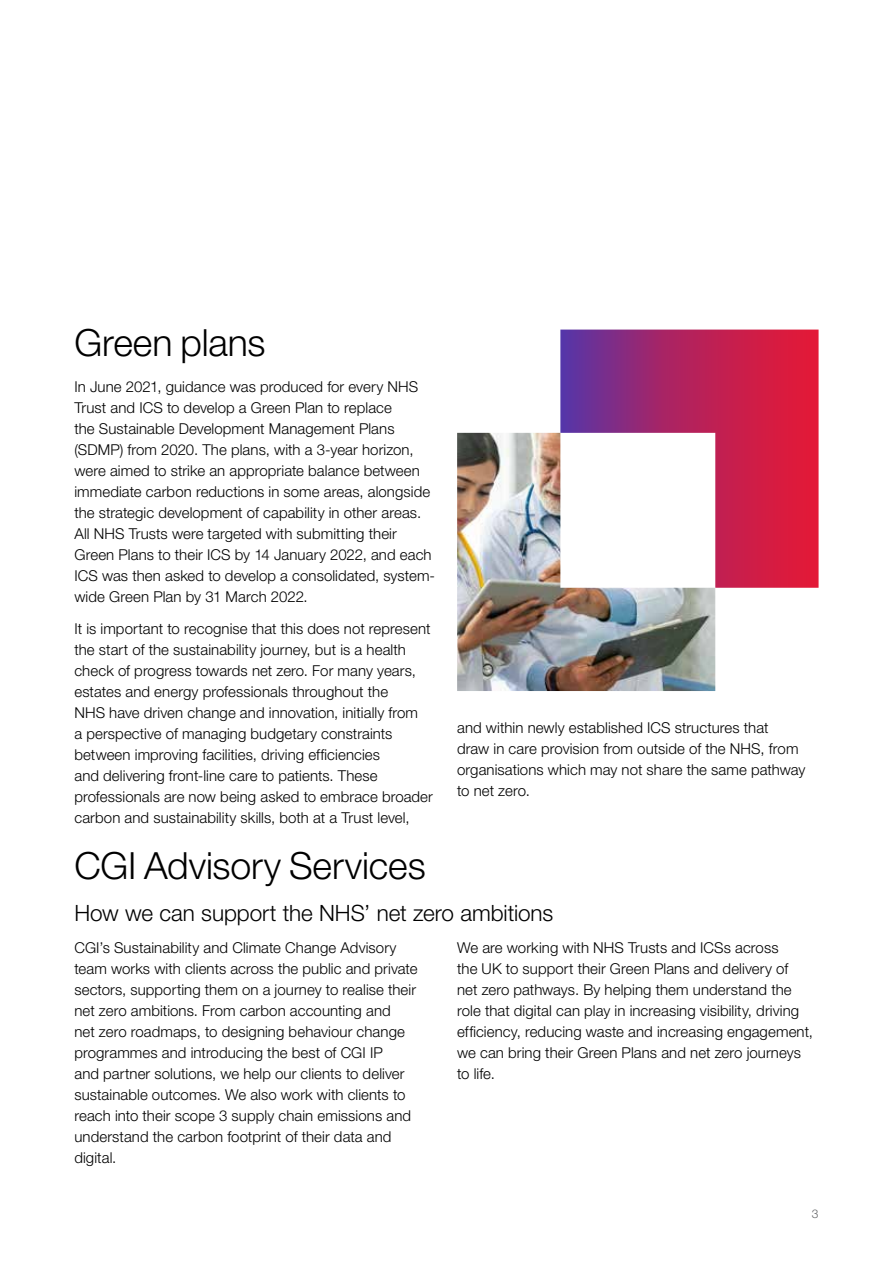
<style>
.page{position:relative;width:893px;height:1263px;background:#fff}
.page>*{position:absolute;margin:0;border:0;box-sizing:border-box;transform-origin:0 0}
.t1{font:300 37.5px "Helvetica Neue LT Pro";letter-spacing:-.005em;color:#000}
.t2{font:300 22.5px "Helvetica Neue LT Pro";letter-spacing:-.005em;color:#000}
.t3{font:300 15px/21px "Helvetica Neue LT Pro";letter-spacing:.005em;color:#000}
.t4{font:300 12px "Helvetica Neue LT Pro";color:#636466}
</style>
<div class="page">
<svg style="left:560px;top:330px;width:259px;height:258px;background:#ba2258"></svg>
<img style="left:457px;top:433px;width:258px;height:258px">
<h1 class="t1" style="left:74px;top:320px;width:193px">Green plans</h1>
<p class="t3" style="left:74px;top:376px;width:362px">In June 2021, guidance was produced for every NHS Trust and ICS to develop a Green Plan to replace<br>the Sustainable Development Management Plans (SDMP) from 2020. The plans, with a 3-year horizon, were aimed to strike an appropriate balance between immediate carbon reductions in some areas, alongside the strategic development of capability in other areas.<br>All NHS Trusts were targeted with submitting their Green Plans to their ICS by 14 January 2022, and each ICS was then asked to develop a consolidated, system&shy;wide Green Plan by 31 March 2022.</p>
<p class="t3" style="left:74px;top:618px;width:360px">It is important to recognise that this does not represent the start of the sustainability journey, but is a health check of progress towards net zero. For many years, estates and energy professionals throughout the<br>NHS have driven change and innovation, initially from<br>a perspective of managing budgetary constraints between improving facilities, driving efficiencies<br>and delivering front-line care to patients. These professionals are now being asked to embrace broader carbon and sustainability skills, both at a Trust level,</p>
<h1 class="t1" style="left:74px;top:843px;width:353px">CGI Advisory Services</h1>
<h2 class="t2" style="left:74px;top:899px;width:480px">How we can support the NHS’ net zero ambitions</h2>
<p class="t3" style="left:74px;top:936px;width:345px">CGI’s Sustainability and Climate Change Advisory team works with clients across the public and private sectors, supporting them on a journey to realise their net zero ambitions. From carbon accounting and<br>net zero roadmaps, to designing behaviour change programmes and introducing the best of CGI IP<br>and partner solutions, we help our clients to deliver sustainable outcomes. We also work with clients to reach into their scope 3 supply chain emissions and understand the carbon footprint of their data and digital.</p>
<p class="t3" style="left:457px;top:936px;width:357px">We are working with NHS Trusts and ICSs across<br>the UK to support their Green Plans and delivery of<br>net zero pathways. By helping them understand the role that digital can play in increasing visibility, driving efficiency, reducing waste and increasing engagement, we can bring their Green Plans and net zero journeys to life.</p>
<p class="t3" style="left:457px;top:717px;width:350px">and within newly established ICS structures that<br>draw in care provision from outside of the NHS, from organisations which may not share the same pathway to net zero.</p>
<p class="t4" style="left:812px;top:1207px;width:8px">3</p>
</div>
